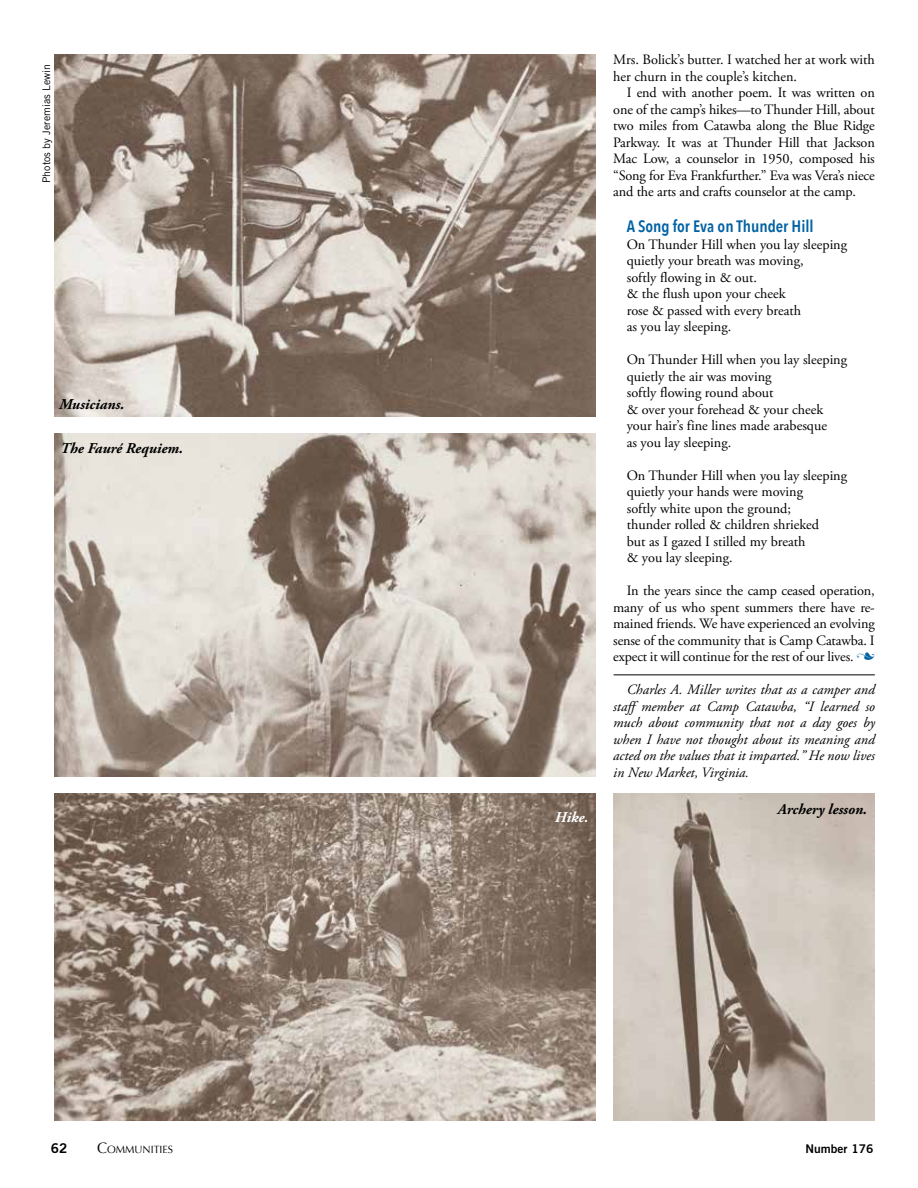
<style>
.page{position:relative;width:918px;height:1188px;background:#fff}
.page>*{position:absolute;margin:0;border:0;box-sizing:border-box;transform-origin:0 0}
.t1{font:600 16.5px "Avenir Next Condensed";color:#0062a3}
.t2{font:italic 700 15px "Adobe Garamond Pro";color:#000}
.t3{font:italic 700 15px "Adobe Garamond Pro";color:#fff}
.t4{font:14.25px/16.5px "Adobe Garamond Pro";color:#000}
.t5{font:italic 14.25px/16.5px "Adobe Garamond Pro";color:#000;text-align:justify}
.t6{font:13.5px "Trade Gothic Bold Two";color:#000}
.t7{font:12px "Trade Gothic Bold Two";color:#000}
.t8{font:10.5px "Trade Gothic";color:#000}
.t9{font:10.5px "Optima";color:#000}
.s1{font-family:"Type Embellishments One Let Plain";color:#0062a3}
.s2{font-size:15px}
</style>
<div class="page">
<img style="left:54px;top:54px;width:541px;height:363px">
<img style="left:54px;top:433px;width:541px;height:344px">
<img style="left:54px;top:794px;width:541px;height:326px">
<img style="left:613px;top:794px;width:262px;height:326px">
<hr style="left:614px;top:674px;width:261px;height:1px;background:#000">
<p class="t8" style="left:40px;top:183px;width:121px;rotate:-90deg">Photos by Jeremias Lewin</p>
<p class="t2" style="left:59px;top:396px;width:67px">Musicians.</p>
<p class="t2" style="left:61px;top:439px;width:124px">The Fauré Requiem.</p>
<p class="t4" style="left:613px;top:52px;width:263px">Mrs. Bolick’s butter. I watched her at work with her churn in the couple’s kitchen.</p>
<p class="t4" style="left:613px;top:85px;width:263px;text-align:justify;text-indent:13px">I end with another poem. It was written on one of the camp’s hikes—to Thunder Hill, about two miles from Catawba along the Blue Ridge Parkway. It was at Thunder Hill that Jackson Mac Low, a counselor in 1950, composed his “Song for Eva Frankfurther.” Eva was Vera’s niece and the arts and crafts counselor at the camp.</p>
<p class="t1" style="left:627px;top:212px;width:188px">A Song for Eva on Thunder Hill</p>
<p class="t4" style="left:627px;top:237px;width:222px">On Thunder Hill when you lay sleeping quietly your breath was moving,<br>softly flowing in &amp; out.<br>&amp; the flush upon your cheek<br>rose &amp; passed with every breath<br>as you lay sleeping.</p>
<p class="t4" style="left:627px;top:352px;width:222px">On Thunder Hill when you lay sleeping quietly the air was moving<br>softly flowing round about<br>&amp; over your forehead &amp; your cheek your hair’s fine lines made arabesque<br>as you lay sleeping.</p>
<p class="t4" style="left:627px;top:468px;width:222px">On Thunder Hill when you lay sleeping quietly your hands were moving<br>softly white upon the ground;<br>thunder rolled &amp; children shrieked<br>but as I gazed I stilled my breath<br>&amp; you lay sleeping.</p>
<p class="t4" style="left:613px;top:583px;width:263px;text-align:justify;text-indent:13px">In the years since the camp ceased operation, many of us who spent summers there have re&shy;mained friends. We have experienced an evolving sense of the community that is Camp Catawba. I expect it will continue for the rest of our lives. <span class="s1">n</span></p>
<p class="t5" style="left:613px;top:682px;width:263px;text-indent:13px">Charles A. Miller writes that as a camper and staff member at Camp Catawba, “I learned so much about community that not a day goes by when I have not thought about its meaning and acted on the values that it imparted.” He now lives in New Market, Virginia.</p>
<p class="t3" style="left:555px;top:808px;width:35px">Hike.</p>
<p class="t2" style="left:778px;top:801px;width:91px">Archery lesson.</p>
<p class="t6" style="left:51px;top:1140px;width:18px">62</p>
<p class="t9" style="left:97px;top:1144px;width:77px"><span class="s2">C</span>OMMUNITIES</p>
<p class="t7" style="left:805px;top:1142px;width:70px">Number 176</p>
</div>
